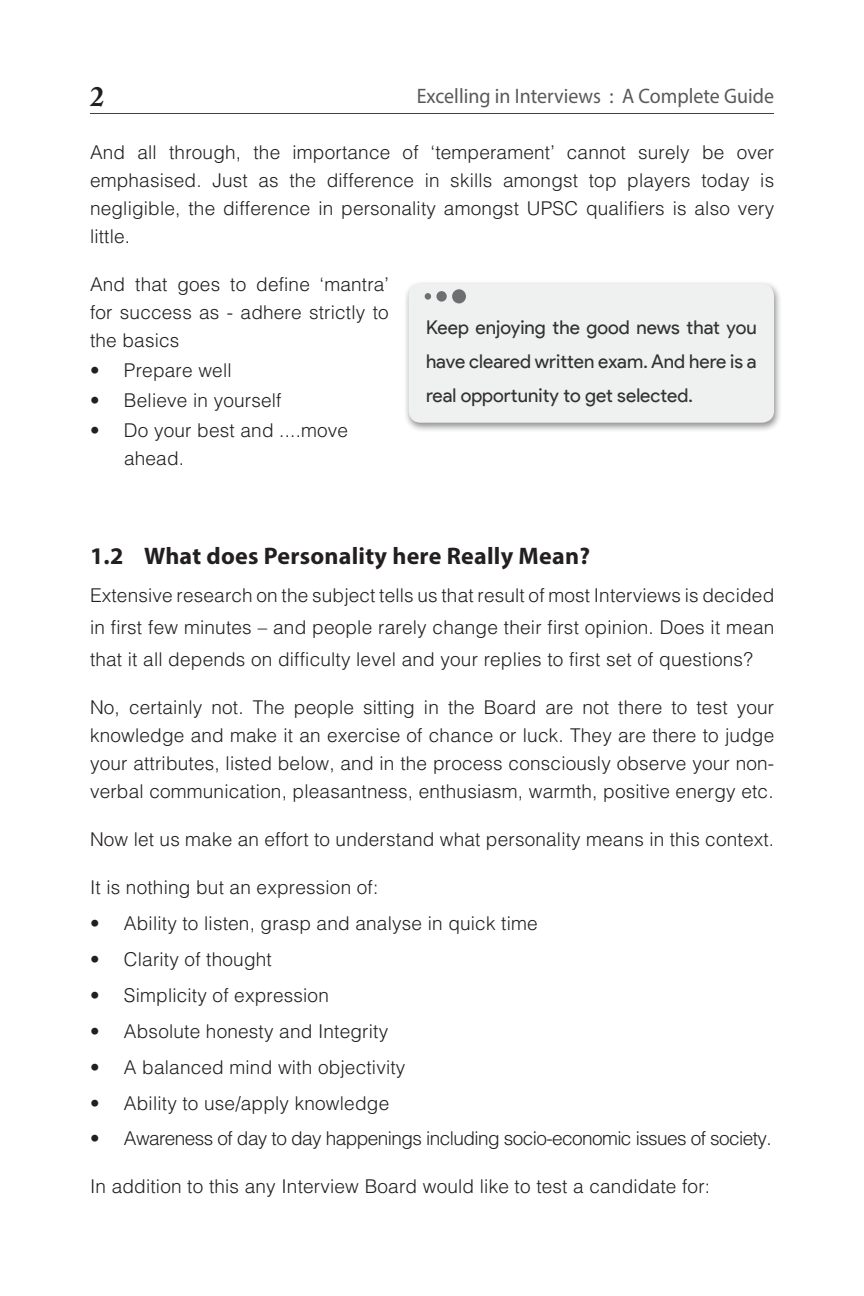
<style>
.page{position:relative;width:864px;height:1296px;background:#fff}
.page>*{position:absolute;margin:0;border:0;box-sizing:border-box;transform-origin:0 0}
.t1{font:700 28px "Adobe Caslon Pro";color:#231f20}
.Side_head-k{font:700 24px "Myriad Pro";letter-spacing:.01em;color:#231f20}
.t2{font:21px "Myriad Pro";color:#58595b;scale:.95 1}
.Body_Left_Text{font:300 19px/28px "Helvetica";letter-spacing:.01em;color:#231f20;text-align:justify}
.I_Indent_Bullet{font:300 19px/28px "Helvetica";letter-spacing:.01em;color:#231f20}
.t3{font:19px/34px "Product Sans";letter-spacing:.005em;color:#323031;text-align:justify}
.I_Indent_Bullet-2{font:300 19px "Helvetica";letter-spacing:-.03em;color:#231f20}
</style>
<div class="page">
<div style="left:404px;top:281px;width:379px;height:152px;background:#231f20;opacity:.5"></div>
<div style="left:409px;top:284px;width:365px;height:139px;background:#eff0f0;border-radius:12px"></div>
<div style="left:425px;top:293px;width:6px;height:7px;background:#6d6f71;border-radius:50%"></div>
<div style="left:436px;top:291px;width:11px;height:11px;background:#6d6f71;border-radius:50%"></div>
<div style="left:452px;top:289px;width:14px;height:14px;background:#6d6f71;border-radius:50%"></div>
<hr style="left:90px;top:113px;width:684px;height:1px;background:#414142">
<p class="t1" style="left:90px;top:80px;width:15px">2</p>
<p class="t2" style="left:417px;top:83px;width:378px">Excelling in Interviews : A Complete Guide</p>
<p class="Body_Left_Text" style="left:90px;top:138px;width:686px">And all through, the importance of ‘temperament’ cannot surely be over emphasised. Just as the difference in skills amongst top players today is negligible, the difference in personality amongst UPSC qualifiers is also very little.</p>
<p class="Body_Left_Text" style="left:90px;top:270px;width:300px">And that goes to define ‘mantra’ for success as - adhere strictly to the basics</p>
<p class="I_Indent_Bullet" style="left:90px;top:356px;width:143px">• Prepare well</p>
<p class="I_Indent_Bullet" style="left:90px;top:386px;width:193px">• Believe in yourself</p>
<p class="I_Indent_Bullet" style="left:124px;top:416px;width:226px;text-indent:-34px">• Do your best and ....move ahead.</p>
<p class="t3" style="left:426px;top:310px;width:332px">Keep enjoying the good news that you have cleared written exam. And here is a real opportunity to get selected.</p>
<p class="Side_head-k" style="left:90px;top:540px;width:502px">1.2 What does Personality here Really Mean?</p>
<p class="Body_Left_Text" style="left:90px;top:579px;width:686px;line-height:32px">Extensive research on the subject tells us that result of most Interviews is decided in first few minutes – and people rarely change their first opinion. Does it mean that it all depends on difficulty level and your replies to first set of questions?</p>
<p class="Body_Left_Text" style="left:90px;top:693px;width:686px">No, certainly not. The people sitting in the Board are not there to test your knowledge and make it an exercise of chance or luck. They are there to judge your attributes, listed below, and in the process consciously observe your non&shy;verbal communication, pleasantness, enthusiasm, warmth, positive energy etc.</p>
<p class="Body_Left_Text" style="left:90px;top:825px;width:686px">Now let us make an effort to understand what personality means in this context.</p>
<p class="Body_Left_Text" style="left:90px;top:873px;width:290px">It is nothing but an expression of:</p>
<p class="I_Indent_Bullet" style="left:90px;top:909px;width:449px">• Ability to listen, grasp and analyse in quick time</p>
<p class="I_Indent_Bullet" style="left:90px;top:945px;width:183px">• Clarity of thought</p>
<p class="I_Indent_Bullet" style="left:90px;top:980px;width:240px">• Simplicity of expression</p>
<p class="I_Indent_Bullet" style="left:90px;top:1016px;width:300px">• Absolute honesty and Integrity</p>
<p class="I_Indent_Bullet" style="left:90px;top:1052px;width:317px">• A balanced mind with objectivity</p>
<p class="I_Indent_Bullet" style="left:90px;top:1088px;width:301px">• Ability to use/apply knowledge</p>
<p class="I_Indent_Bullet-2" style="left:90px;top:1127px;width:683px">• Awareness of day to day happenings including socio-economic issues of society.</p>
<p class="Body_Left_Text" style="left:90px;top:1172px;width:622px">In addition to this any Interview Board would like to test a candidate for:</p>
</div>
